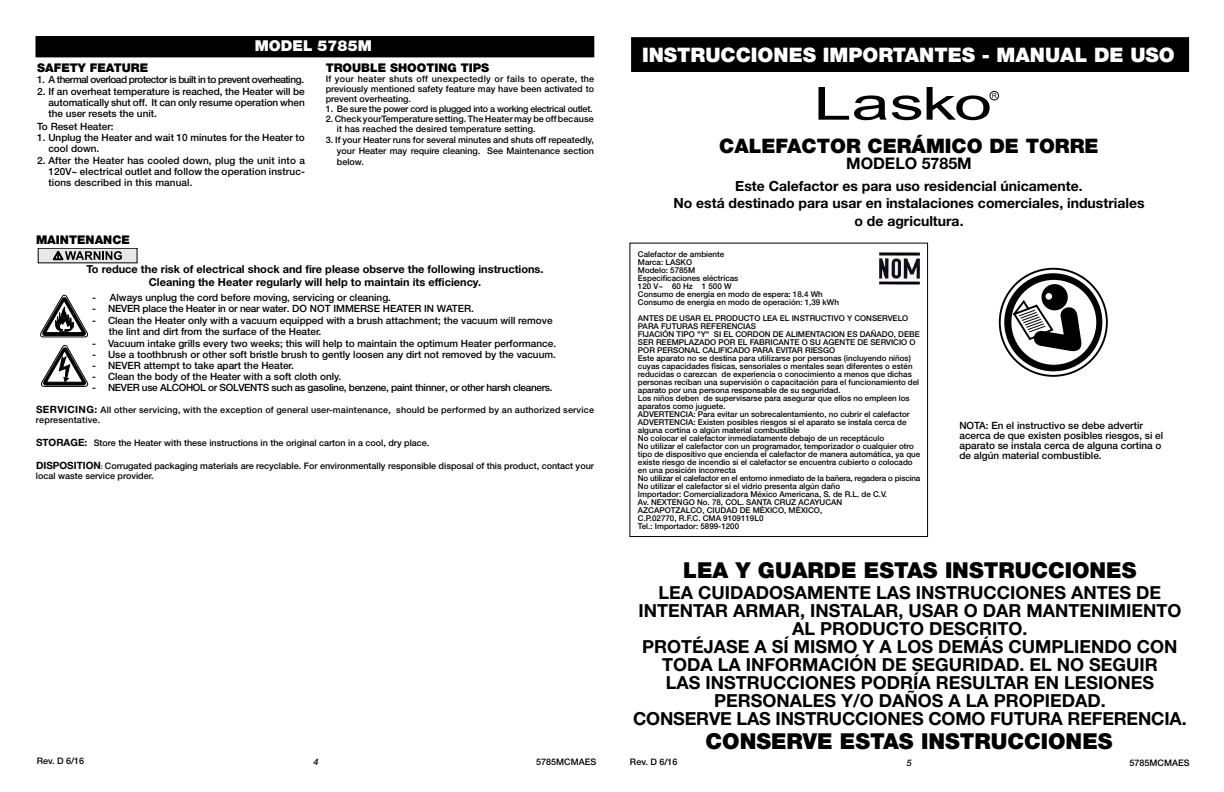
<style>
.page{position:relative;width:1224px;height:792px;background:#fff}
.page>*{position:absolute;margin:0;border:0;box-sizing:border-box;transform-origin:0 0}
.t1{font:900 22px "Helvetica Neue";color:#000}
.t2{font:900 20px "Helvetica Neue";color:#fff}
.t3{font:900 20px "Helvetica Neue";color:#000}
.t4{font:700 18px/18px "Helvetica Neue";color:#000;text-align:center}
.t5{font:700 16px "Helvetica Neue";color:#000}
.t6{font:900 15px "Helvetica Neue";color:#fff}
.t7{font:700 14px/17.8px "Helvetica Neue";color:#000;text-align:center}
.t8{font:900 12px "Helvetica Neue";color:#000}
.t9{font:700 11px/12.5px "Helvetica Neue";color:#000;text-align:center}
.t10{font:500 10px/11px "Helvetica Neue";color:#000}
.t11{font:500 10px "Helvetica Neue";letter-spacing:-.03em;color:#000}
.t12{font:500 10px "Helvetica Neue";letter-spacing:-.02em;color:#000}
.t13{font:500 10px "Helvetica Neue";letter-spacing:-.05em;color:#000}
.t14{font:500 9px/10px "Helvetica Neue";color:#000;text-align:justify}
.t15{font:500 9px/10px "Helvetica Neue";letter-spacing:.02em;color:#000}
.t16{font:500 9px "Helvetica Neue";letter-spacing:-.03em;color:#000}
.t17{font:italic 500 9px "Helvetica Neue";color:#000}
.t18{font:500 8px/8px "Helvetica Neue";color:#000}
.s1{font-weight:700;font-size:10px}
.s2{font-size:7px}
</style>
<div class="page">
<div style="left:36px;top:36px;width:558px;height:21px;background:#000"></div>
<div style="left:632px;top:38px;width:557px;height:34px;background:#000"></div>
<div style="left:631px;top:37px;width:558px;height:35px;border:1px solid #000"></div>
<div style="left:999px;top:268px;width:109px;height:109px;border:2px solid #000;border-radius:50%"></div>
<svg style="left:1003px;top:272px;width:100px;height:100px"></svg>
<div style="left:1046px;top:293px;width:6px;height:7px;border:2px solid #fff;border-radius:50%"></div>
<div style="left:38px;top:248px;width:99px;height:15px;background:#e6e7e8"></div>
<div style="left:38px;top:248px;width:99px;height:15px;border:1px solid #000"></div>
<svg style="left:53px;top:251px;width:69px;height:9px"></svg>
<svg style="left:40px;top:295px;width:48px;height:42px"></svg>
<svg style="left:41px;top:345px;width:47px;height:42px"></svg>
<svg style="left:818px;top:87px;width:103px;height:33px"></svg>
<div style="left:989px;top:91px;width:10px;height:9px;border:1px solid #000;border-radius:50%"></div>
<svg style="left:927px;top:87px;width:70px;height:33px"></svg>
<div style="left:629px;top:243px;width:299px;height:294px;border:1px solid #000"></div>
<img style="left:879px;top:252px;width:41px;height:33px">
<h3 class="t6" style="left:255px;top:37px;width:119px">MODEL 5785M</h3>
<h3 class="t8" style="left:37px;top:60px;width:113px">SAFETY FEATURE</h3>
<p class="t13" style="left:37px;top:73px;width:269px">1. A thermal overload protector is built in to prevent overheating.</p>
<p class="t10" style="left:48px;top:86px;width:258px;text-align:justify;text-indent:-11px">2. If an overheat temperature is reached, the Heater will be automatically shut off. It can only resume operation when the user resets the unit.</p>
<p class="t10" style="left:37px;top:120px;width:78px">To Reset Heater:</p>
<p class="t10" style="left:48px;top:131px;width:258px;text-indent:-11px">1. Unplug the Heater and wait 10 minutes for the Heater to cool down.</p>
<p class="t10" style="left:48px;top:155px;width:258px;text-align:justify;text-indent:-11px">2. After the Heater has cooled down, plug the unit into a 120V~ electrical outlet and follow the operation instruc&shy;tions described in this manual.</p>
<h3 class="t8" style="left:326px;top:60px;width:165px">TROUBLE SHOOTING TIPS</h3>
<p class="t14" style="left:326px;top:73px;width:270px">If your heater shuts off unexpectedly or fails to operate, the previously mentioned safety feature may have been activated to prevent overheating.</p>
<p class="t16" style="left:326px;top:103px;width:269px">1. Be sure the power cord is plugged into a working electrical outlet.</p>
<p class="t14" style="left:337px;top:113px;width:258px;text-indent:-11px">2. Check yourTemperature setting. The Heater may be off because it has reached the desired temperature setting.</p>
<p class="t14" style="left:337px;top:134px;width:259px;line-height:11px;text-indent:-11px">3. If your Heater runs for several minutes and shuts off repeatedly, your Heater may require cleaning. See Maintenance section below.</p>
<h3 class="t8" style="left:36px;top:232px;width:95px">MAINTENANCE</h3>
<h3 class="t9" style="left:86px;top:263px;width:459px">To reduce the risk of electrical shock and fire please observe the following instructions.<br>Cleaning the Heater regularly will help to maintain its efficiency.</h3>
<p class="t10" style="left:92px;top:292px;width:301px">- Always unplug the cord before moving, servicing or cleaning.</p>
<p class="t12" style="left:92px;top:303px;width:383px">- NEVER place the Heater in or near water. DO NOT IMMERSE HEATER IN WATER.</p>
<p class="t10" style="left:109px;top:314px;width:445px;line-height:11.5px;text-indent:-17px">- Clean the Heater only with a vacuum equipped with a brush attachment; the vacuum will remove the lint and dirt from the surface of the Heater.</p>
<p class="t10" style="left:92px;top:337px;width:466px">- Vacuum intake grills every two weeks; this will help to maintain the optimum Heater performance.</p>
<p class="t10" style="left:92px;top:348px;width:465px">- Use a toothbrush or other soft bristle brush to gently loosen any dirt not removed by the vacuum.</p>
<p class="t10" style="left:92px;top:359px;width:203px">- NEVER attempt to take apart the Heater.</p>
<p class="t10" style="left:92px;top:371px;width:251px">- Clean the body of the Heater with a soft cloth only.</p>
<p class="t11" style="left:92px;top:382px;width:462px">- NEVER use ALCOHOL or SOLVENTS such as gasoline, benzene, paint thinner, or other harsh cleaners.</p>
<p class="t15" style="left:36px;top:405px;width:560px"><span class="s1">SERVICING:</span> All other servicing, with the exception of general user-maintenance, should be performed by an authorized service representative.</p>
<p class="t14" style="left:36px;top:438px;width:395px"><span class="s1">STORAGE:</span> Store the Heater with these instructions in the original carton in a cool, dry place.</p>
<p class="t14" style="left:36px;top:461px;width:560px"><span class="s1">DISPOSITION</span><span class="s2">:</span> Corrugated packaging materials are recyclable. For environmentally responsible disposal of this product, contact your local waste service provider.</p>
<h2 class="t2" style="left:642px;top:43px;width:534px">INSTRUCCIONES IMPORTANTES - MANUAL DE USO</h2>
<h2 class="t3" style="left:719px;top:133px;width:381px">CALEFACTOR CERÁMICO DE TORRE</h2>
<h3 class="t5" style="left:846px;top:153px;width:127px">MODELO 5785M</h3>
<h3 class="t7" style="left:673px;top:176px;width:473px">Este Calefactor es para uso residencial únicamente.<br>No está destinado para usar en instalaciones comerciales, industriales o de agricultura.</h3>
<p class="t18" style="left:638px;top:250px;width:203px">Calefactor de ambiente<br>Marca: LASKO<br>Modelo: 5785M<br>Especificaciones eléctricas<br>120 V~ 60 Hz 1 500 W<br>Consumo de energía en modo de espera: 18.4 Wh<br>Consumo de energía en modo de operación: 1,39 kWh</p>
<p class="t18" style="left:638px;top:314px;width:284px">ANTES DE USAR EL PRODUCTO LEA EL INSTRUCTIVO Y CONSERVELO PARA FUTURAS REFERENCIAS<br>FIJACIÓN TIPO "Y" SI EL CORDON DE ALIMENTACION ES DAÑADO, DEBE SER REEMPLAZADO POR EL FABRICANTE O SU AGENTE DE SERVICIO O POR PERSONAL CALIFICADO PARA EVITAR RIESGO<br>Este aparato no se destina para utilizarse por personas (incluyendo niños) cuyas capacidades físicas, sensoriales o mentales sean diferentes o estén reducidas o carezcan de experiencia o conocimiento a menos que dichas personas reciban una supervisión o capacitación para el funcionamiento del aparato por una persona responsable de su seguridad.<br>Los niños deben de supervisarse para asegurar que ellos no empleen los aparatos como juguete.<br>ADVERTENCIA: Para evitar un sobrecalentamiento, no cubrir el calefactor ADVERTENCIA: Existen posibles riesgos si el aparato se instala cerca de alguna cortina o algún material combustible<br>No colocar el calefactor inmediatamente debajo de un receptáculo<br>No utilizar el calefactor con un programador, temporizador o cualquier otro tipo de dispositivo que encienda el calefactor de manera automática, ya que existe riesgo de incendio si el calefactor se encuentra cubierto o colocado en una posición incorrecta<br>No utilizar el calefactor en el entorno inmediato de la bañera, regadera o piscina No utilizar el calefactor si el vidrio presenta algún daño<br>Importador: Comercializadora México Americana, S. de R.L. de C.V.<br>Av. NEXTENGO No. 78, COL. SANTA CRUZ ACAYUCAN<br>AZCAPOTZALCO, CIUDAD DE MÉXICO, MÉXICO,<br>C.P.02770, R.F.C. CMA 9109119L0<br>Tel.: Importador: 5899-1200</p>
<p class="t10" style="left:959px;top:420px;width:205px;line-height:10px">NOTA: En el instructivo se debe advertir acerca de que existen posibles riesgos, si el aparato se instala cerca de alguna cortina o de algún material combustible.</p>
<h1 class="t1" style="left:683px;top:557px;width:455px">LEA Y GUARDE ESTAS INSTRUCCIONES</h1>
<p class="t4" style="left:633px;top:583px;width:555px">LEA CUIDADOSAMENTE LAS INSTRUCCIONES ANTES DE INTENTAR ARMAR, INSTALAR, USAR O DAR MANTENIMIENTO AL PRODUCTO DESCRITO.<br>PROTÉJASE A SÍ MISMO Y A LOS DEMÁS CUMPLIENDO CON TODA LA INFORMACIÓN DE SEGURIDAD. EL NO SEGUIR<br>LAS INSTRUCCIONES PODRÍA RESULTAR EN LESIONES PERSONALES Y/O DAÑOS A LA PROPIEDAD.<br>CONSERVE LAS INSTRUCCIONES COMO FUTURA REFERENCIA.</p>
<h1 class="t1" style="left:706px;top:728px;width:408px">CONSERVE ESTAS INSTRUCCIONES</h1>
<p class="t14" style="left:37px;top:756px;width:49px">Rev. D 6/16</p>
<p class="t17" style="left:313px;top:756px;width:7px">4</p>
<p class="t14" style="left:536px;top:757px;width:62px">5785MCMAES</p>
<p class="t14" style="left:630px;top:757px;width:49px">Rev. D 6/16</p>
<p class="t17" style="left:907px;top:757px;width:7px">5</p>
<p class="t14" style="left:1130px;top:758px;width:62px">5785MCMAES</p>
</div>
